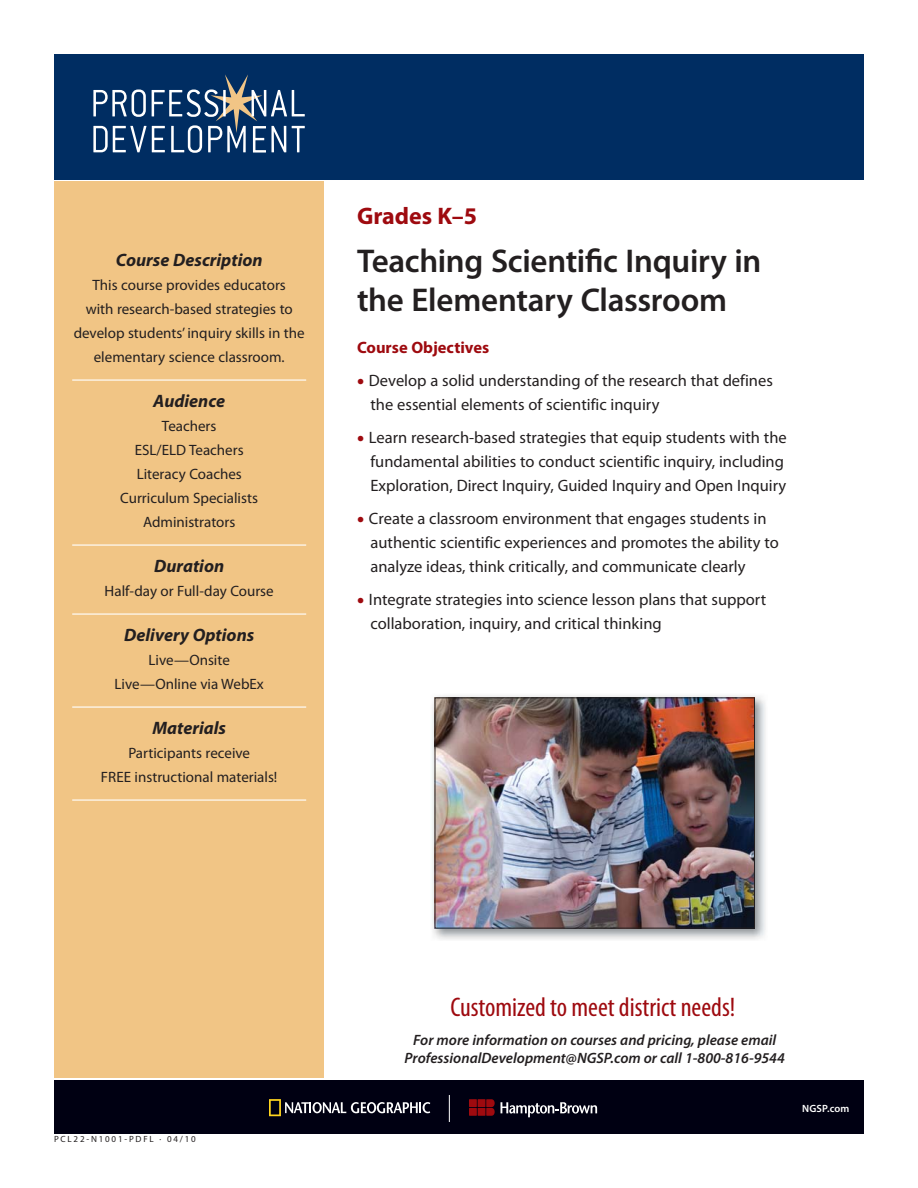
<style>
.page{position:relative;width:918px;height:1188px;background:#fff}
.page>*{position:absolute;margin:0;border:0;box-sizing:border-box;transform-origin:0 0}
.t1{font:600 33px/39px "Myriad Pro";letter-spacing:-.01em;color:#231f20}
.t2{font:condensed 27px "Myriad Pro";color:#9e0a0f}
.t3{font:700 24px "Myriad Pro";color:#9e0a0f}
.t4{font:italic 700 18px "Myriad Pro";color:#231f20}
.t5{font:16.5px/24px "Myriad Pro";color:#231f20}
.t6{font:700 16.5px "Myriad Pro";color:#9e0a0f}
.t7{font:15px/24px "Myriad Pro";color:#231f20;text-align:center}
.t8{font:italic 600 15px/18px "Myriad Pro";color:#231f20;text-align:center}
.t9{font:600 10.5px "Myriad Pro";letter-spacing:.015em;color:#fff}
.t10{font:9px "Myriad Pro";letter-spacing:.2em;color:#231f20}
.s1{font-weight:700;font-size:21px;color:#9e0a0f}
</style>
<div class="page">
<div style="left:54px;top:182px;width:270px;height:896px;background:#f1c585"></div>
<div style="left:54px;top:54px;width:810px;height:126px;background:#002d62"></div>
<svg style="left:93px;top:74px;width:212px;height:79px"></svg>
<div style="left:54px;top:1080px;width:810px;height:54px;background:#000012"></div>
<div style="left:469px;top:1099px;width:8px;height:8px;background:#9e0a0f"></div>
<div style="left:477px;top:1099px;width:9px;height:8px;background:#9e0a0f"></div>
<div style="left:469px;top:1108px;width:8px;height:8px;background:#9e0a0f"></div>
<div style="left:478px;top:1108px;width:8px;height:8px;background:#9e0a0f"></div>
<svg style="left:486px;top:1099px;width:111px;height:18px"></svg>
<svg style="left:449px;top:1095px;width:1px;height:27px"></svg>
<svg style="left:269px;top:1099px;width:161px;height:17px"></svg>
<hr style="left:72px;top:380px;width:234px;height:1px;background:#fff">
<hr style="left:72px;top:544px;width:234px;height:2px;background:#fff">
<hr style="left:72px;top:614px;width:234px;height:1px;background:#fff">
<hr style="left:72px;top:706px;width:234px;height:2px;background:#fff">
<hr style="left:72px;top:800px;width:234px;height:1px;background:#fff">
<img style="left:432px;top:695px;width:334px;height:245px">
<img style="left:437px;top:699px;width:316px;height:228px">
<div style="left:435px;top:697px;width:320px;height:232px;border:1px solid #231f20"></div>
<p class="t4" style="left:116px;top:253px;width:148px">Course Description</p>
<p class="t7" style="left:74px;top:274px;width:233px">This course provides educators<br>with research-based strategies to develop students’ inquiry skills in the elementary science classroom.</p>
<p class="t4" style="left:153px;top:394px;width:73px">Audience</p>
<p class="t7" style="left:120px;top:415px;width:139px">Teachers<br>ESL/ELD Teachers<br>Literacy Coaches<br>Curriculum Specialists<br>Administrators</p>
<p class="t4" style="left:154px;top:559px;width:72px">Duration</p>
<p class="t7" style="left:105px;top:580px;width:171px">Half-day or Full-day Course</p>
<p class="t4" style="left:124px;top:628px;width:132px">Delivery Options</p>
<p class="t7" style="left:115px;top:649px;width:151px">Live—Onsite<br>Live—Online via WebEx</p>
<p class="t4" style="left:152px;top:721px;width:75px">Materials</p>
<p class="t7" style="left:101px;top:742px;width:178px">Participants receive<br>FREE instructional materials!</p>
<h3 class="t3" style="left:357px;top:207px;width:122px">Grades K–5</h3>
<h1 class="t1" style="left:357px;top:245px;width:406px">Teaching Scientific Inquiry in the Elementary Classroom</h1>
<p class="t6" style="left:357px;top:341px;width:134px">Course Objectives</p>
<p class="t5" style="left:370px;top:370px;width:404px;text-indent:-14px"><span class="s1">•</span> Develop a solid understanding of the research that defines the essential elements of scientific inquiry</p>
<p class="t5" style="left:370px;top:427px;width:418px;text-indent:-14px"><span class="s1">•</span> Learn research-based strategies that equip students with the fundamental abilities to conduct scientific inquiry, including<br>Exploration, Direct Inquiry, Guided Inquiry and Open Inquiry</p>
<p class="t5" style="left:370px;top:508px;width:410px;text-indent:-14px"><span class="s1">•</span> Create a classroom environment that engages students in authentic scientific experiences and promotes the ability to analyze ideas, think critically, and communicate clearly</p>
<p class="t5" style="left:370px;top:589px;width:397px;text-indent:-14px"><span class="s1">•</span> Integrate strategies into science lesson plans that support collaboration, inquiry, and critical thinking</p>
<p class="t10" style="left:54px;top:1136px;width:143px">PCL22-N1001-PDFL · 04/10</p>
<h2 class="t2" style="left:450px;top:997px;width:286px">Customized to meet district needs!</h2>
<p class="t8" style="left:405px;top:1032px;width:382px">For more information on courses and pricing, please email<br>ProfessionalDevelopment@NGSP.com or call 1-800-816-9544</p>
<p class="t9" style="left:802px;top:1105px;width:49px">NGSP.com</p>
</div>
